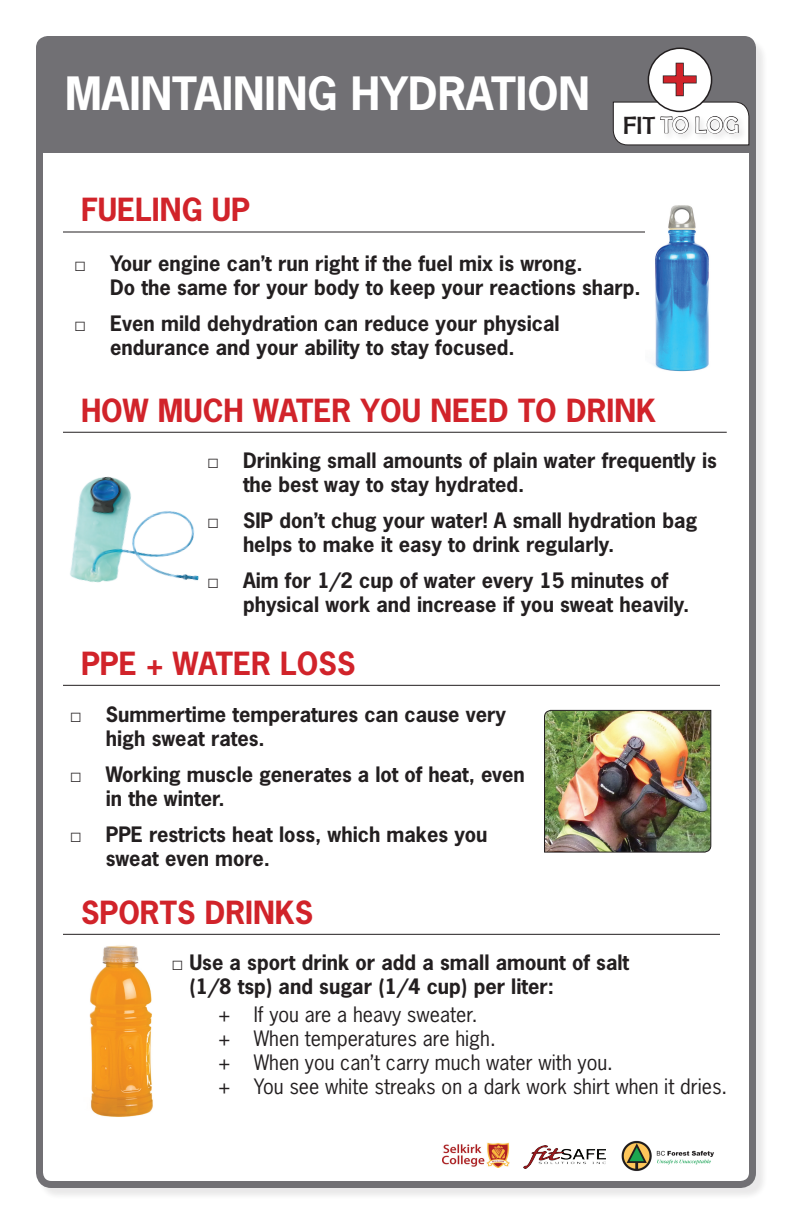
<style>
.page{position:relative;width:792px;height:1224px;background:#fff}
.page>*{position:absolute;margin:0;border:0;box-sizing:border-box;transform-origin:0 0}
.t1{font:700 51.4px "Tahoma";color:#d1232a}
.t2{font:700 43.2px "News Gothic Std";color:#fff}
.t3{font:700 30px "News Gothic Std";color:#d1232a}
.t4{font:23px "Berlin Sans FB";color:#fff}
.t5{font:700 20px/24px "News Gothic Std";color:#231f20}
.t6{font:20px/24px "News Gothic Std";color:#231f20}
.s1{font-size:25.1px;color:#231f20}
.s2{font-family:"Arial"}
</style>
<div class="page">
<div style="left:38px;top:38px;width:730px;height:1162px;background:#231f20;opacity:.1"></div>
<div style="left:40px;top:40px;width:712px;height:1144px;background:#fff;border-radius:12px"></div>
<div style="left:36px;top:36px;width:720px;height:1152px;border:7px solid #717074;border-radius:12px"></div>
<img style="left:89px;top:945px;width:64px;height:172px">
<div style="left:36px;top:36px;width:720px;height:117px;background:#717074"></div>
<img style="left:544px;top:710px;width:167px;height:142px">
<hr style="left:63px;top:232px;width:664px;height:1px;background:#231f20">
<img style="left:646px;top:205px;width:81px;height:167px">
<img style="left:37px;top:455px;width:162px;height:155px">
<hr style="left:63px;top:432px;width:664px;height:1px;background:#231f20">
<hr style="left:63px;top:685px;width:657px;height:1px;background:#231f20">
<hr style="left:63px;top:934px;width:657px;height:1px;background:#231f20">
<svg style="left:648px;top:48px;width:64px;height:63px"></svg>
<svg style="left:613px;top:62px;width:137px;height:84px"></svg>
<img style="left:442px;top:1142px;width:68px;height:26px">
<img style="left:523px;top:1146px;width:82px;height:22px">
<img style="left:621px;top:1140px;width:93px;height:31px">
<h2 class="t2" style="left:65px;top:65px;width:526px">MAINTAINING HYDRATION</h2>
<h1 class="t1" style="left:659px;top:41px;width:44px">+</h1>
<p class="t4" style="left:623px;top:112px;width:117px"><span class="s1">FIT</span> TO LOG</p>
<h3 class="t3" style="left:81px;top:190px;width:171px">FUELING UP</h3>
<p class="t5" style="left:110px;top:251px;width:532px;text-indent:-36px"><span class="s2">□</span> Your engine can’t run right if the fuel mix is wrong.<br>Do the same for your body to keep your reactions sharp.</p>
<p class="t5" style="left:74px;top:311px;width:487px;text-align:center"><span class="s2">□</span> Even mild dehydration can reduce your physical endurance and your ability to stay focused.</p>
<h3 class="t3" style="left:81px;top:390px;width:577px">HOW MUCH WATER YOU NEED TO DRINK</h3>
<p class="t5" style="left:243px;top:448px;width:475px;text-indent:-36px"><span class="s2">□</span> Drinking small amounts of plain water frequently is the best way to stay hydrated.</p>
<p class="t5" style="left:243px;top:508px;width:456px;text-indent:-36px"><span class="s2">□</span> SIP don’t chug your water! A small hydration bag helps to make it easy to drink regularly.</p>
<p class="t5" style="left:243px;top:568px;width:448px;text-indent:-36px"><span class="s2">□</span> Aim for 1/2 cup of water every 15 minutes of physical work and increase if you sweat heavily.</p>
<h3 class="t3" style="left:81px;top:643px;width:276px">PPE + WATER LOSS</h3>
<p class="t5" style="left:106px;top:702px;width:402px;text-indent:-36px"><span class="s2">□</span> Summertime temperatures can cause very high sweat rates.</p>
<p class="t5" style="left:106px;top:762px;width:421px;text-indent:-36px"><span class="s2">□</span> Working muscle generates a lot of heat, even in the winter.</p>
<p class="t5" style="left:106px;top:822px;width:383px;text-indent:-36px"><span class="s2">□</span> PPE restricts heat loss, which makes you sweat even more.</p>
<h3 class="t3" style="left:81px;top:892px;width:234px">SPORTS DRINKS</h3>
<p class="t5" style="left:189px;top:950px;width:441px;text-indent:-18px"><span class="s2">□</span> Use a sport drink or add a small amount of salt (1/8 tsp) and sugar (1/4 cup) per liter:</p>
<p class="t6" style="left:218px;top:1002px;width:511px">+ If you are a heavy sweater.<br>+ When temperatures are high.<br>+ When you can’t carry much water with you.<br>+ You see white streaks on a dark work shirt when it dries.</p>
</div>
